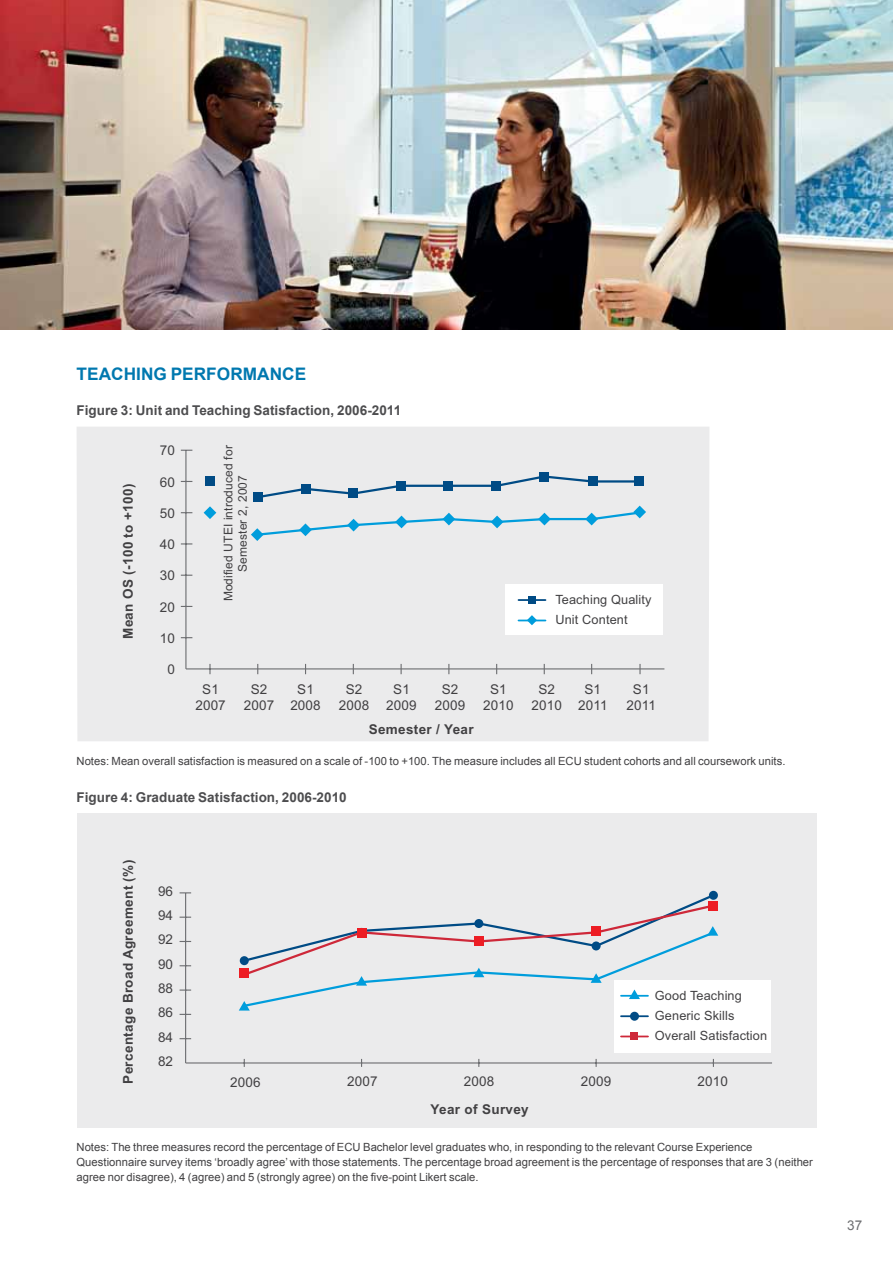
<style>
.page{position:relative;width:893px;height:1263px;background:#fff}
.page>*{position:absolute;margin:0;border:0;box-sizing:border-box;transform-origin:0 0}
.t1{font:700 17.25px "Arial";letter-spacing:.005em;color:#0078af}
.t2{font:13.5px/16.2px "Arial";letter-spacing:.01em;color:#414042;text-align:center}
.t3{font:700 13.5px "Arial";letter-spacing:.005em;color:#4d4d4f}
.t4{font:700 13.5px "Arial";letter-spacing:.025em;color:#414042}
.t5{font:13.5px "Arial";color:#6d6e71}
.t6{font:12.75px/20.4px "Arial";letter-spacing:.01em;color:#414042}
.t7{font:12px/14.4px "Arial";letter-spacing:.01em;color:#414042;text-align:center}
.t8{font:11.25px/15px "Arial";letter-spacing:.005em;color:#414042}
</style>
<div class="page">
<img style="left:0;top:0;width:893px;height:330px">
<div style="left:77px;top:427px;width:632px;height:314px;background:#ebebec"></div>
<div style="left:505px;top:584px;width:158px;height:50px;background:#fff"></div>
<hr style="left:186px;top:668px;width:478px;height:1px;background:#6d6e71">
<svg style="left:209px;top:664px;width:2px;height:10px"></svg>
<hr style="left:185px;top:450px;width:1px;height:219px;background:#6d6e71">
<svg style="left:204px;top:506px;width:12px;height:13px"></svg>
<div style="left:205px;top:477px;width:9px;height:9px;background:#004b85"></div>
<div style="left:540px;top:472px;width:9px;height:9px;background:#004b85"></div>
<div style="left:635px;top:476px;width:9px;height:9px;background:#004b85"></div>
<svg style="left:639px;top:664px;width:2px;height:10px"></svg>
<hr style="left:518px;top:599px;width:27px;height:2px;background:#004b85">
<div style="left:528px;top:596px;width:7px;height:7px;background:#004b85"></div>
<svg style="left:518px;top:615px;width:27px;height:10px"></svg>
<div style="left:253px;top:492px;width:9px;height:9px;background:#004b85"></div>
<svg style="left:256px;top:474px;width:386px;height:25px;background:#c6d2db"></svg>
<svg style="left:251px;top:506px;width:395px;height:35px;background:#d3e3ea"></svg>
<div style="left:77px;top:813px;width:739px;height:315px;background:#ebebec"></div>
<hr style="left:186px;top:1062px;width:586px;height:1px;background:#6d6e71">
<hr style="left:185px;top:893px;width:1px;height:170px;background:#6d6e71">
<svg style="left:180px;top:989px;width:11px;height:2px"></svg>
<div style="left:614px;top:980px;width:157px;height:73px;background:#fff"></div>
<hr style="left:621px;top:1015px;width:27px;height:2px;background:#004b85">
<hr style="left:621px;top:1035px;width:27px;height:2px;background:#ce2839">
<div style="left:631px;top:1033px;width:7px;height:7px;background:#ce2839"></div>
<div style="left:630px;top:1012px;width:9px;height:9px;background:#004b85;border-radius:50%"></div>
<svg style="left:239px;top:892px;width:479px;height:118px"></svg>
<h1 class="t1" style="left:77px;top:363px;width:231px">TEACHING PERFORMANCE</h1>
<p class="t3" style="left:77px;top:402px;width:326px">Figure 3: Unit and Teaching Satisfaction, 2006-2011</p>
<p class="t4" style="left:119px;top:639px;width:157px;rotate:-90deg">Mean OS (-100 to +100)</p>
<p class="t2" style="left:160px;top:443px;width:17px">70</p>
<p class="t2" style="left:160px;top:474px;width:17px">60</p>
<p class="t2" style="left:160px;top:505px;width:17px">50</p>
<p class="t2" style="left:160px;top:536px;width:17px">40</p>
<p class="t2" style="left:160px;top:568px;width:17px">30</p>
<p class="t2" style="left:160px;top:599px;width:17px">20</p>
<p class="t2" style="left:160px;top:630px;width:17px">10</p>
<p class="t2" style="left:167px;top:661px;width:9px">0</p>
<p class="t7" style="left:221px;top:601px;width:158px;rotate:-90deg">Modified UTEI introduced for<br>Semester 2, 2007</p>
<p class="t2" style="left:195px;top:681px;width:32px">S1<br>2007</p>
<p class="t2" style="left:244px;top:681px;width:32px">S2<br>2007</p>
<p class="t2" style="left:290px;top:681px;width:32px">S1<br>2008</p>
<p class="t2" style="left:339px;top:681px;width:32px">S2<br>2008</p>
<p class="t2" style="left:386px;top:681px;width:32px">S1<br>2009</p>
<p class="t6" style="left:555px;top:589px;width:98px">Teaching Quality</p>
<p class="t6" style="left:555px;top:610px;width:74px">Unit Content</p>
<p class="t2" style="left:435px;top:681px;width:32px">S2<br>2009</p>
<p class="t2" style="left:483px;top:681px;width:32px">S1<br>2010</p>
<p class="t2" style="left:626px;top:681px;width:31px">S1<br>2011</p>
<p class="t2" style="left:531px;top:681px;width:32px">S2<br>2010</p>
<p class="t2" style="left:578px;top:681px;width:31px">S1<br>2011</p>
<p class="t4" style="left:369px;top:721px;width:107px">Semester / Year</p>
<p class="t8" style="left:77px;top:753px;width:710px">Notes: Mean overall satisfaction is measured on a scale of -100 to +100. The measure includes all ECU student cohorts and all coursework units.</p>
<p class="t3" style="left:77px;top:788px;width:272px">Figure 4: Graduate Satisfaction, 2006-2010</p>
<p class="t4" style="left:119px;top:1084px;width:225px;rotate:-90deg">Percentage Broad Agreement (%)</p>
<p class="t2" style="left:158px;top:883px;width:17px">96</p>
<p class="t2" style="left:158px;top:907px;width:17px">94</p>
<p class="t2" style="left:158px;top:932px;width:17px">92</p>
<p class="t2" style="left:158px;top:956px;width:17px">90</p>
<p class="t2" style="left:158px;top:980px;width:17px">88</p>
<p class="t2" style="left:158px;top:1004px;width:17px">86</p>
<p class="t2" style="left:158px;top:1029px;width:17px">84</p>
<p class="t2" style="left:158px;top:1053px;width:17px">82</p>
<p class="t6" style="left:655px;top:985px;width:114px">Good Teaching<br>Generic Skills<br>Overall Satisfaction</p>
<p class="t2" style="left:230px;top:1074px;width:32px">2006</p>
<p class="t2" style="left:347px;top:1074px;width:32px">2007</p>
<p class="t2" style="left:464px;top:1074px;width:32px">2008</p>
<p class="t2" style="left:581px;top:1074px;width:32px">2009</p>
<p class="t2" style="left:698px;top:1074px;width:32px">2010</p>
<p class="t4" style="left:431px;top:1100px;width:100px">Year of Survey</p>
<p class="t8" style="left:77px;top:1140px;width:738px">Notes: The three measures record the percentage of ECU Bachelor level graduates who, in responding to the relevant Course Experience<br>Questionnaire survey items ‘broadly agree’ with those statements. The percentage broad agreement is the percentage of responses that are 3 (neither agree nor disagree), 4 (agree) and 5 (strongly agree) on the five-point Likert scale.</p>
<p class="t5" style="left:847px;top:1217px;width:17px">37</p>
</div>
